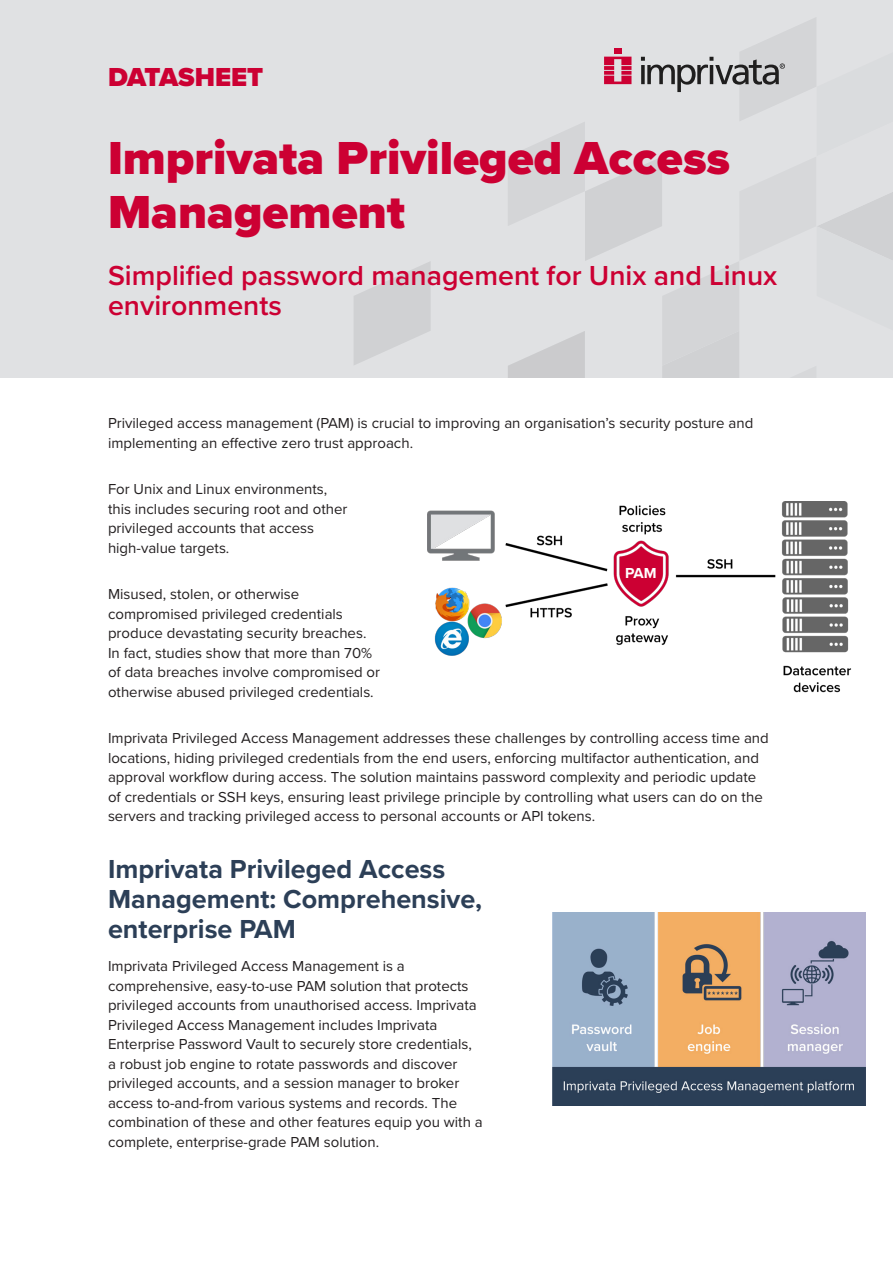
<style>
.page{position:relative;width:893px;height:1263px;background:#fff}
.page>*{position:absolute;margin:0;border:0;box-sizing:border-box;transform-origin:0 0}
.Title_-_Datasheet{font:900 48px/54px "Proxima Nova";color:#c03}
.Subtitle_-_Datasheet{font:600 28.5px/30px "Proxima Nova";color:#c03}
.H1_-_Datasheet{font:700 27px/30px "Proxima Nova";color:#2c3f57}
.Doc_type_-_Datasheet{font:900 27px "Proxima Nova";color:#c03}
.Body_-_Datasheet{font:15px/19.5px "Proxima Nova";color:#231f20}
.H4_-_Datasheet{font:700 15px "Proxima Nova";color:#fff}
</style>
<div class="page">
<div style="left:0;top:0;width:893px;height:377px;background:#e0e1e3"></div>
<svg style="left:354px;top:262px;width:77px;height:103px"></svg>
<svg style="left:508px;top:18px;width:385px;height:359px"></svg>
<img style="left:552px;top:912px;width:313px;height:193px">
<img style="left:428px;top:501px;width:423px;height:192px">
<p class="Doc_type_-_Datasheet" style="left:108px;top:57px;width:157px">DATASHEET</p>
<p class="Title_-_Datasheet" style="left:108px;top:131px;width:623px">Imprivata Privileged Access<br>Management</p>
<p class="Subtitle_-_Datasheet" style="left:108px;top:260px;width:671px">Simplified password management for Unix and Linux environments</p>
<p class="Body_-_Datasheet" style="left:108px;top:413px;width:647px">Privileged access management (PAM) is crucial to improving an organisation’s security posture and implementing an effective zero trust approach.</p>
<p class="Body_-_Datasheet" style="left:108px;top:479px;width:241px">For Unix and Linux environments, this includes securing root and other privileged accounts that access high-value targets.</p>
<p class="Body_-_Datasheet" style="left:108px;top:584px;width:274px">Misused, stolen, or otherwise compromised privileged credentials produce devastating security breaches.<br>In fact, studies show that more than 70% of data breaches involve compromised or otherwise abused privileged credentials.</p>
<p class="Body_-_Datasheet" style="left:108px;top:728px;width:662px">Imprivata Privileged Access Management addresses these challenges by controlling access time and locations, hiding privileged credentials from the end users, enforcing multifactor authentication, and approval workflow during access. The solution maintains password complexity and periodic update of credentials or SSH keys, ensuring least privilege principle by controlling what users can do on the servers and tracking privileged access to personal accounts or API tokens.</p>
<p class="H1_-_Datasheet" style="left:108px;top:854px;width:376px">Imprivata Privileged Access<br>Management: Comprehensive, enterprise PAM</p>
<p class="Body_-_Datasheet" style="left:108px;top:956px;width:376px">Imprivata Privileged Access Management is a comprehensive, easy-to-use PAM solution that protects privileged accounts from unauthorised access. Imprivata Privileged Access Management includes Imprivata Enterprise Password Vault to securely store credentials, a robust job engine to rotate passwords and discover privileged accounts, and a session manager to broker access to-and-from various systems and records. The combination of these and other features equip you with a complete, enterprise-grade PAM solution.</p>
<p class="H4_-_Datasheet" style="left:625px;top:562px;width:33px">PAM</p>
</div>
